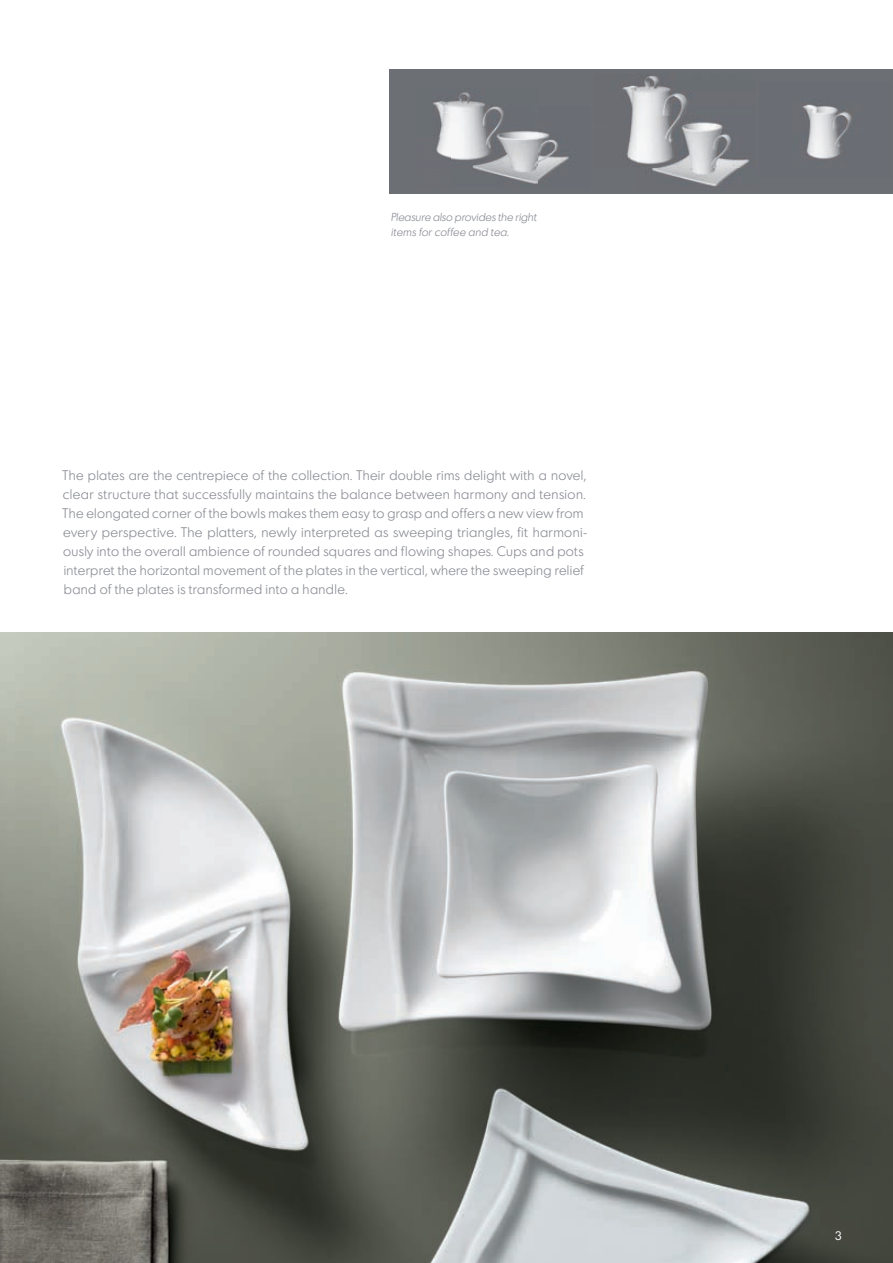
<style>
.page{position:relative;width:893px;height:1263px;background:#fff}
.page>*{position:absolute;margin:0;border:0;box-sizing:border-box;transform-origin:0 0}
.t1{font:300 13.5px/19px "Bauscher";letter-spacing:.025em;color:#8b8e95}
.t2{font:12px "Bauscher";color:#fff}
.t3{font:300 11.25px/15.5px "Bauscher";color:#8b8e95}
</style>
<div class="page">
<img style="left:0;top:633px;width:893px;height:630px">
<div style="left:390px;top:69px;width:503px;height:124px;background:#6c6f74"></div>
<img style="left:622px;top:76px;width:54px;height:87px">
<img style="left:676px;top:93px;width:11px;height:24px">
<img style="left:638px;top:117px;width:111px;height:70px">
<img style="left:802px;top:104px;width:50px;height:55px">
<img style="left:433px;top:92px;width:52px;height:45px">
<img style="left:436px;top:137px;width:16px;height:23px">
<img style="left:538px;top:132px;width:31px;height:49px">
<img style="left:452px;top:106px;width:86px;height:78px">
<p class="t3" style="left:391px;top:210px;width:149px">Pleasure also provides the right items for coffee and tea.</p>
<p class="t1" style="left:63px;top:466px;width:526px">The plates are the centrepiece of the collection. Their double rims delight with a novel, clear structure that successfully maintains the balance between harmony and tension.<br>The elongated corner of the bowls makes them easy to grasp and offers a new view from every perspective. The platters, newly interpreted as sweeping triangles, fit harmoni&shy;ously into the overall ambience of rounded squares and flowing shapes. Cups and pots interpret the horizontal movement of the plates in the vertical, where the sweeping relief band of the plates is transformed into a handle.</p>
<p class="t2" style="left:835px;top:1230px;width:9px">3</p>
</div>
